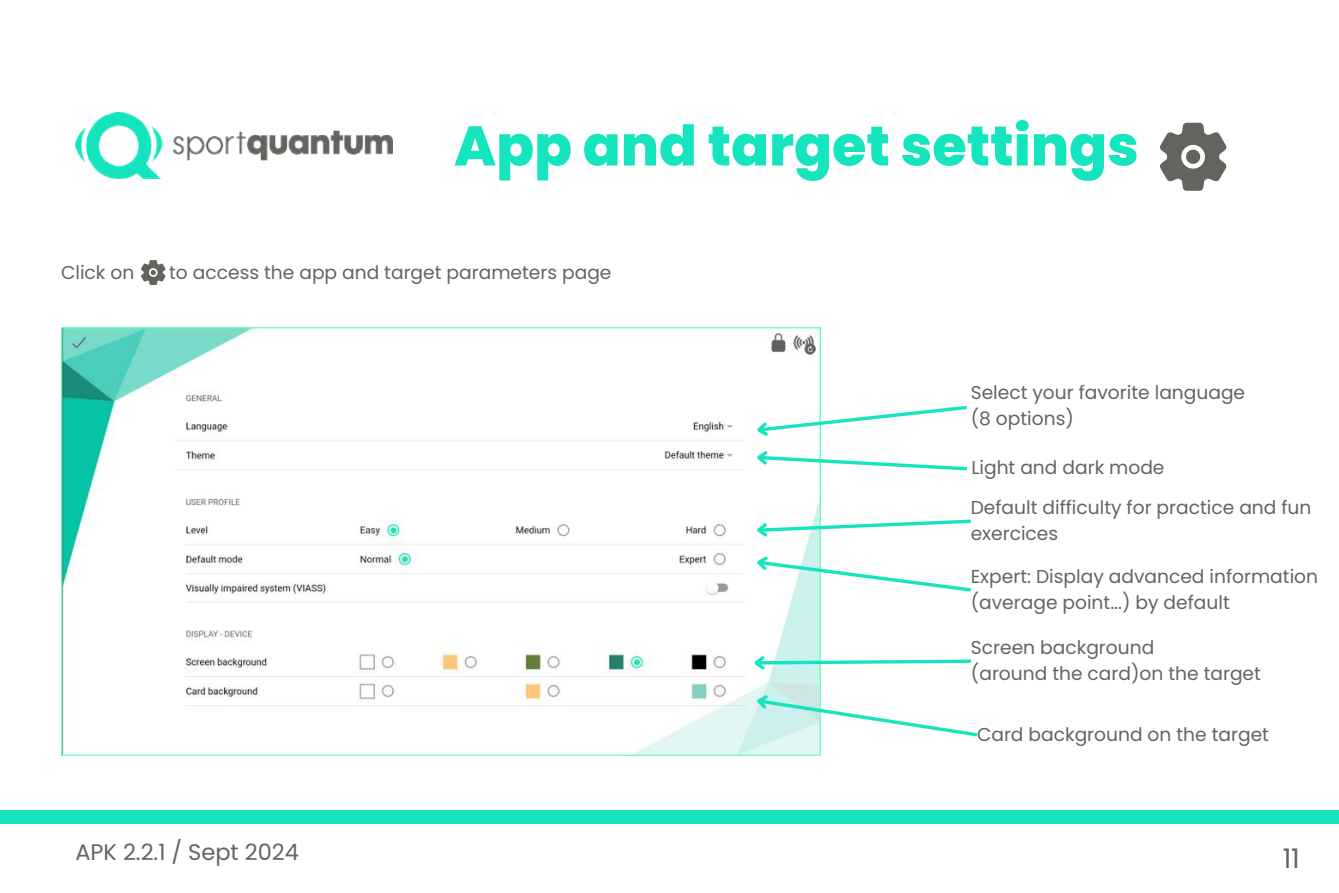
<style>
.page{position:relative;width:1339px;height:893px;background:#fff}
.page>*{position:absolute;margin:0;border:0;box-sizing:border-box;transform-origin:0 0}
.t1{font:800 55.8px "Poppins";color:#14e5bf}
.t2{font:27px "Poppins";color:#64645f}
.t3{font:22.5px "Poppins";color:#64645f}
.t4{font:18.68px/25.9px "Poppins";color:#64645f}
</style>
<div class="page">
<img style="left:61px;top:327px;width:759px;height:429px">
<svg style="left:752px;top:404px;width:215px;height:36px"></svg>
<svg style="left:752px;top:447px;width:215px;height:25px"></svg>
<svg style="left:753px;top:518px;width:218px;height:22px"></svg>
<svg style="left:752px;top:552px;width:219px;height:41px"></svg>
<svg style="left:750px;top:653px;width:221px;height:19px"></svg>
<svg style="left:751px;top:690px;width:227px;height:48px"></svg>
<div style="left:0;top:810px;width:1339px;height:13px;background:#14e5bf"></div>
<svg style="left:1160px;top:123px;width:66px;height:68px"></svg>
<img style="left:75px;top:112px;width:318px;height:66px">
<svg style="left:141px;top:260px;width:24px;height:25px"></svg>
<h1 class="t1" style="left:454px;top:107px;width:686px">App and target settings</h1>
<p class="t4" style="left:61px;top:260px;width:75px">Click on</p>
<p class="t4" style="left:169px;top:260px;width:444px">to access the app and target parameters page</p>
<p class="t3" style="left:75px;top:836px;width:225px">APK 2.2.1 / Sept 2024</p>
<p class="t4" style="left:971px;top:379px;width:276px">Select your favorite language (8 options)</p>
<p class="t4" style="left:971px;top:448px;width:342px;line-height:39.8px">Light and dark mode<br>Default difficulty for practice and fun</p>
<p class="t4" style="left:971px;top:520px;width:89px">exercices</p>
<p class="t4" style="left:971px;top:563px;width:349px">Expert: Display advanced information (average point...) by default</p>
<p class="t4" style="left:971px;top:635px;width:291px">Screen background<br>(around the card)on the target</p>
<p class="t4" style="left:977px;top:721px;width:293px">Card background on the target</p>
<h2 class="t2" style="left:1282px;top:839px;width:19px">11</h2>
</div>
